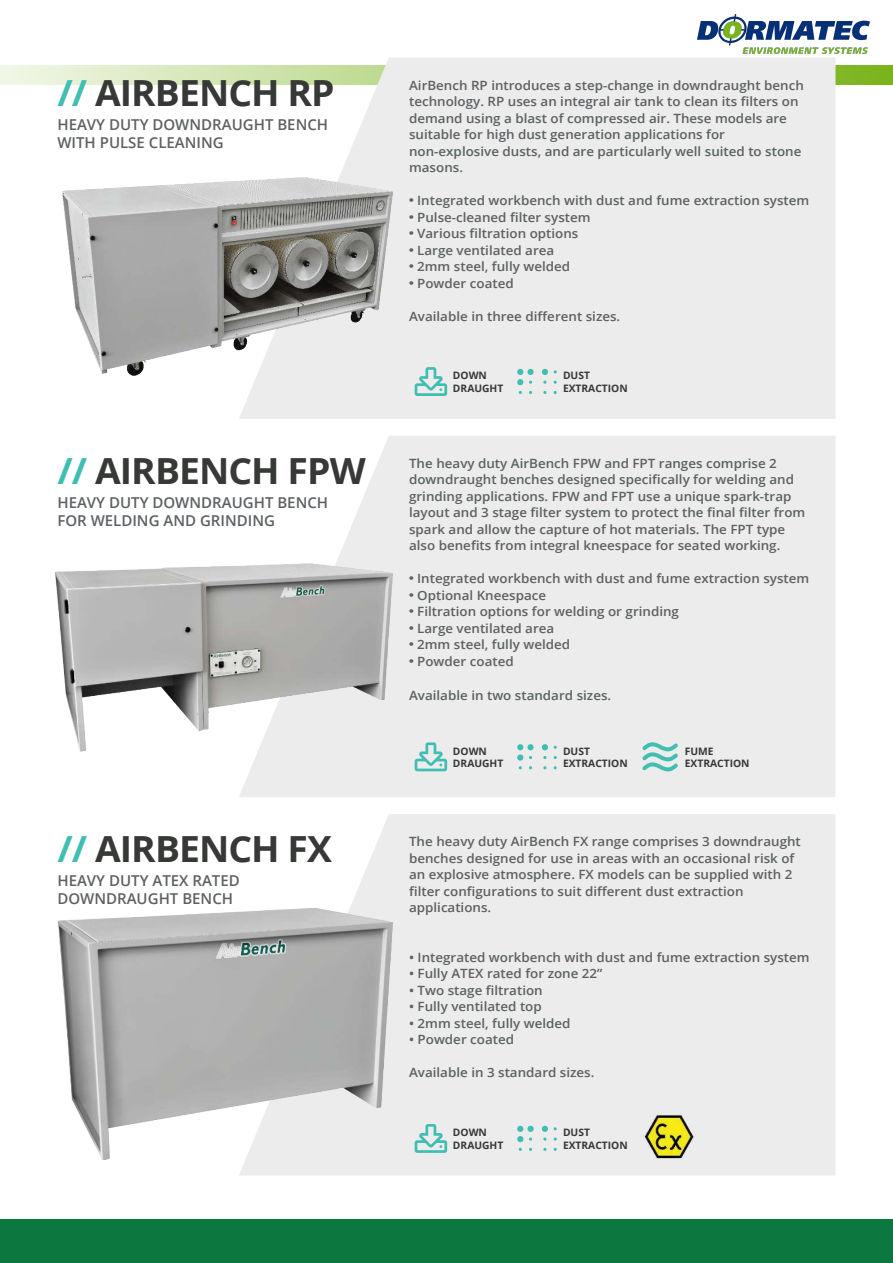
<style>
.page{position:relative;width:893px;height:1263px;background:#fff}
.page>*{position:absolute;margin:0;border:0;box-sizing:border-box;transform-origin:0 0}
.t1{font:700 36px "Open Sans";letter-spacing:-.025em;color:#363936;scale:1.04 1}
.t2{font:600 15px/18px "Open Sans";color:#5d6163}
.t3{font:600 12.75px/16.5px "Open Sans";color:#5d6163;scale:1.05 1}
.t4{font:700 10.2px/12.3px "Open Sans";color:#363936}
.s1{color:#40beb2}
.s2{font-family:"Impact";font-weight:400}
</style>
<div class="page">
<img style="left:0;top:66px;width:893px;height:19px">
<svg style="left:239px;top:57px;width:597px;height:362px;background:#ebedeb"></svg>
<svg style="left:517px;top:369px;width:40px;height:25px"></svg>
<svg style="left:415px;top:367px;width:32px;height:29px"></svg>
<img style="left:62px;top:168px;width:347px;height:218px">
<div style="left:239px;top:814px;width:597px;height:361px;background:#ebeceb"></div>
<svg style="left:517px;top:1126px;width:40px;height:25px"></svg>
<svg style="left:415px;top:1124px;width:32px;height:29px"></svg>
<svg style="left:239px;top:436px;width:597px;height:361px;background:#ecedec"></svg>
<img style="left:55px;top:555px;width:354px;height:205px">
<svg style="left:517px;top:744px;width:40px;height:25px"></svg>
<svg style="left:642px;top:740px;width:36px;height:31px"></svg>
<svg style="left:415px;top:742px;width:32px;height:29px"></svg>
<img style="left:58px;top:895px;width:351px;height:278px">
<img style="left:642px;top:1113px;width:54px;height:47px">
<div style="left:0;top:1219px;width:893px;height:44px;background:#0c773e"></div>
<img style="left:697px;top:15px;width:173px;height:38px">
<h1 class="t1" style="left:57px;top:67px;width:268px"><span class="s1">//</span> AIRBENCH RP</h1>
<p class="t2" style="left:57px;top:115px;width:272px">HEAVY DUTY DOWNDRAUGHT BENCH<br>WITH PULSE CLEANING</p>
<h1 class="t1" style="left:57px;top:446px;width:298px"><span class="s1">//</span> AIRBENCH FPW</h1>
<p class="t2" style="left:57px;top:493px;width:272px">HEAVY DUTY DOWNDRAUGHT BENCH<br>FOR WELDING AND GRINDING</p>
<h1 class="t1" style="left:57px;top:824px;width:266px"><span class="s1">//</span> AIRBENCH FX</h1>
<p class="t2" style="left:57px;top:871px;width:184px">HEAVY DUTY ATEX RATED<br>DOWNDRAUGHT BENCH</p>
<p class="t3" style="left:409px;top:76px;width:377px">AirBench RP introduces a step-change in downdraught bench technology. RP uses an integral air tank to clean its filters on demand using a blast of compressed air. These models are suitable for high dust generation applications for non-explosive dusts, and are particularly well suited to stone masons.</p>
<p class="t3" style="left:409px;top:192px;width:383px"><span class="s2">•</span> Integrated workbench with dust and fume extraction system</p>
<p class="t3" style="left:409px;top:208px;width:174px"><span class="s2">•</span> Pulse-cleaned filter system</p>
<p class="t3" style="left:409px;top:225px;width:163px"><span class="s2">•</span> Various filtration options</p>
<p class="t3" style="left:409px;top:241px;width:140px"><span class="s2">•</span> Large ventilated area</p>
<p class="t3" style="left:409px;top:258px;width:155px"><span class="s2">•</span> 2mm steel, fully welded</p>
<p class="t3" style="left:409px;top:274px;width:101px"><span class="s2">•</span> Powder coated</p>
<p class="t3" style="left:409px;top:308px;width:203px">Available in three different sizes.</p>
<p class="t4" style="left:453px;top:369px;width:52px">DOWN<br>DRAUGHT</p>
<p class="t4" style="left:563px;top:369px;width:66px">DUST<br>EXTRACTION</p>
<p class="t3" style="left:409px;top:455px;width:379px">The heavy duty AirBench FPW and FPT ranges comprise 2 downdraught benches designed specifically for welding and grinding applications. FPW and FPT use a unique spark-trap layout and 3 stage filter system to protect the final filter from spark and allow the capture of hot materials. The FPT type also benefits from integral kneespace for seated working.</p>
<p class="t3" style="left:409px;top:570px;width:383px"><span class="s2">•</span> Integrated workbench with dust and fume extraction system</p>
<p class="t3" style="left:409px;top:587px;width:132px"><span class="s2">•</span> Optional Kneespace</p>
<p class="t3" style="left:409px;top:603px;width:259px"><span class="s2">•</span> Filtration options for welding or grinding</p>
<p class="t3" style="left:409px;top:620px;width:140px"><span class="s2">•</span> Large ventilated area</p>
<p class="t3" style="left:409px;top:636px;width:155px"><span class="s2">•</span> 2mm steel, fully welded</p>
<p class="t3" style="left:409px;top:653px;width:101px"><span class="s2">•</span> Powder coated</p>
<p class="t3" style="left:409px;top:686px;width:194px">Available in two standard sizes.</p>
<p class="t4" style="left:453px;top:745px;width:52px">DOWN<br>DRAUGHT</p>
<p class="t4" style="left:563px;top:745px;width:66px">DUST<br>EXTRACTION</p>
<p class="t4" style="left:685px;top:745px;width:66px">FUME<br>EXTRACTION</p>
<p class="t3" style="left:409px;top:833px;width:375px">The heavy duty AirBench FX range comprises 3 downdraught benches designed for use in areas with an occasional risk of an explosive atmosphere. FX models can be supplied with 2 filter configurations to suit different dust extraction applications.</p>
<p class="t3" style="left:409px;top:949px;width:383px">• Integrated workbench with dust and fume extraction system</p>
<p class="t3" style="left:409px;top:965px;width:186px">• Fully ATEX rated for zone 22”</p>
<p class="t3" style="left:409px;top:982px;width:129px">• Two stage filtration</p>
<p class="t3" style="left:409px;top:998px;width:128px">• Fully ventilated top</p>
<p class="t3" style="left:409px;top:1015px;width:155px">• 2mm steel, fully welded</p>
<p class="t3" style="left:409px;top:1031px;width:102px">• Powder coated</p>
<p class="t3" style="left:409px;top:1064px;width:178px">Available in 3 standard sizes.</p>
<p class="t4" style="left:453px;top:1126px;width:52px">DOWN<br>DRAUGHT</p>
<p class="t4" style="left:563px;top:1126px;width:66px">DUST<br>EXTRACTION</p>
</div>
